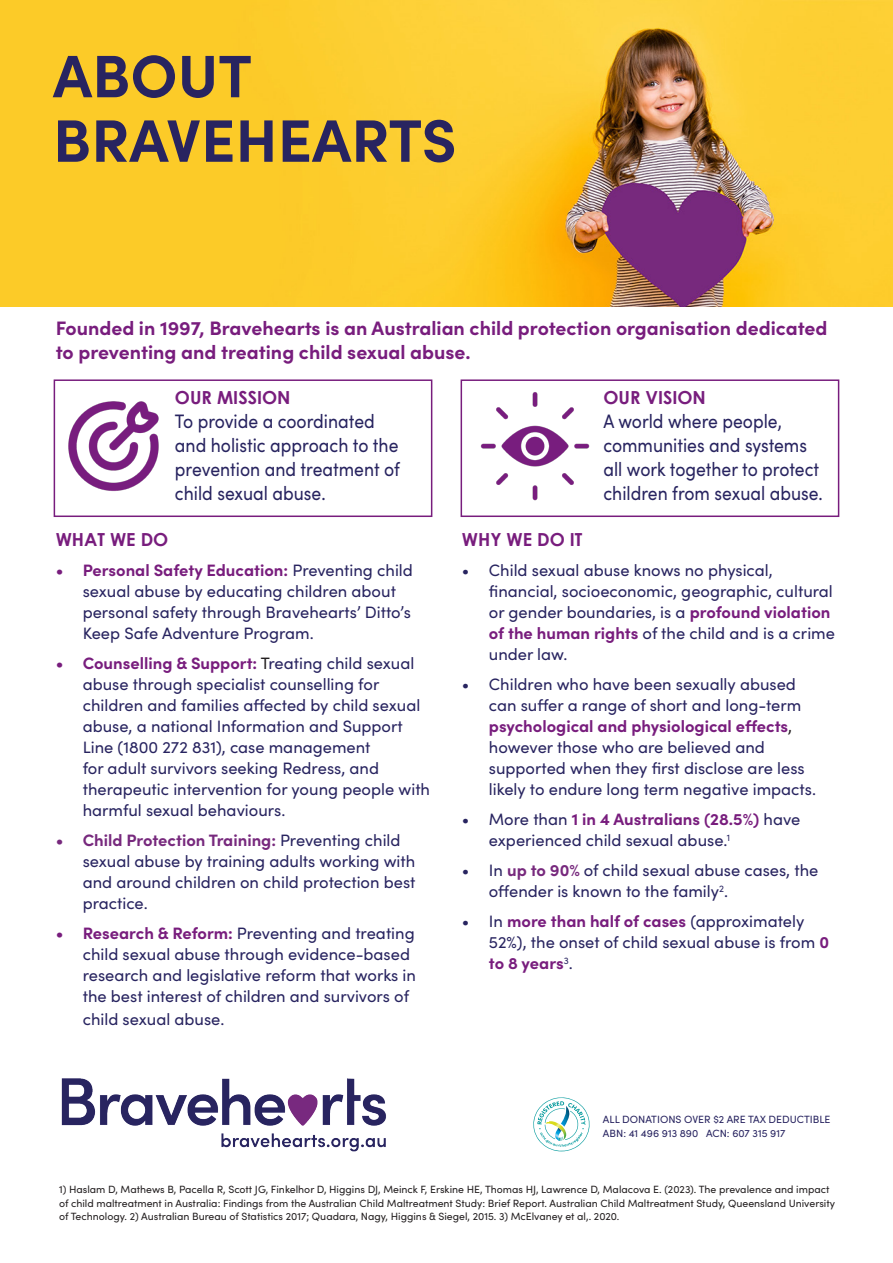
<style>
.page{position:relative;width:893px;height:1263px;background:#fff}
.page>*{position:absolute;margin:0;border:0;box-sizing:border-box;transform-origin:0 0}
.t1{font:700 60px "Sofia Pro";color:#282460}
.t2{font:19.5px/24px "Sofia Pro";color:#282460;scale:.9 1}
.t3{font:700 19.5px/24px "Sofia Pro";color:#781d7d}
.t4{font:700 18px "Century Gothic";color:#781d7d}
.t5{font:16.5px/21px "Sofia Pro";color:#282460}
.t6{font:10.5px/13.5px "Sofia Pro";color:#231f20}
.t7{font:10.5px "Sofia Pro";color:#282460}
.s1{font-weight:700;color:#781d7d}
.s2{color:#231f20}
.s3{font-weight:700;color:#77297d}
</style>
<div class="page">
<img style="left:0;top:0;width:893px;height:306px">
<svg style="left:533px;top:1097px;width:51px;height:55px"></svg>
<img style="left:61px;top:1078px;width:325px;height:74px">
<div style="left:54px;top:379px;width:378px;height:138px;border:2px solid #781d7d"></div>
<div style="left:461px;top:379px;width:378px;height:138px;border:2px solid #781d7d"></div>
<img style="left:480px;top:392px;width:110px;height:109px">
<img style="left:68px;top:401px;width:91px;height:90px">
<p class="t1" style="left:53px;top:30px;width:200px">ABOUT</p>
<p class="t1" style="left:53px;top:95px;width:405px">BRAVEHEARTS</p>
<p class="t3" style="left:56px;top:315px;width:773px">Founded in 1997, Bravehearts is an Australian child protection organisation dedicated to preventing and treating child sexual abuse.</p>
<p class="t4" style="left:175px;top:383px;width:117px">OUR MISSION</p>
<p class="t2" style="left:175px;top:408px;width:251px">To provide a coordinated and holistic approach to the prevention and treatment of child sexual abuse.</p>
<p class="t4" style="left:56px;top:526px;width:114px">WHAT WE DO</p>
<p class="t5" style="left:83px;top:559px;width:332px;text-indent:-27px"><span class="s1">• Personal Safety Education:</span> Preventing child sexual abuse by educating children about personal safety through Bravehearts’ Ditto’s Keep Safe Adventure Program.</p>
<p class="t5" style="left:83px;top:652px;width:349px;text-indent:-27px"><span class="s1">• Counselling &amp; Support:</span> <span class="s2">T</span>reating child sexual abuse through specialist counselling for children and families affected by child sexual abuse, a national Information and Support Line (1800 272 831), case management<br>for adult survivors seeking Redress, and therapeutic intervention for young people with harmful sexual behaviours.</p>
<p class="t5" style="left:83px;top:829px;width:334px;text-indent:-27px"><span class="s3">• Child Protection Training:</span> Preventing child sexual abuse by training adults working with and around children on child protection best practice.</p>
<p class="t5" style="left:83px;top:922px;width:335px;text-indent:-27px"><span class="s1">• Research &amp; Reform:</span> Preventing and treating child sexual abuse through evidence-based research and legislative reform that works in the best interest of children and survivors of</p>
<p class="t5" style="left:83px;top:1007px;width:143px">child sexual abuse.</p>
<p class="t4" style="left:603px;top:383px;width:104px">OUR VISION</p>
<p class="t2" style="left:603px;top:408px;width:245px">A world where people, communities and systems all work together to protect children from sexual abuse.</p>
<p class="t4" style="left:462px;top:526px;width:122px">WHY WE DO IT</p>
<p class="t5" style="left:489px;top:559px;width:348px;text-indent:-27px">• Child sexual abuse knows no physical, financial, socioeconomic, geographic, cultural or gender boundaries, is a <span class="s1">profound violation of the human rights</span> of the child and is a crime under law.</p>
<p class="t5" style="left:489px;top:673px;width:329px;text-indent:-27px">• Children who have been sexually abused can suffer a range of short and long-term <span class="s1">psychological and physiological effects</span><span class="s2">, </span>however those who are believed and supported when they first disclose are less likely to endure long term negative impacts.</p>
<p class="t5" style="left:489px;top:808px;width:313px;text-indent:-27px">• More than <span class="s1">1 in 4 Australians (28.5%)</span> have experienced child sexual abuse.<sup>1</sup></p>
<p class="t5" style="left:489px;top:859px;width:331px;text-indent:-27px">• In <span class="s3">up to 90%</span> of child sexual abuse cases, the offender is known to the family<sup>2</sup>.</p>
<p class="t5" style="left:489px;top:910px;width:342px;text-indent:-27px">• In <span class="s1">more than half of cases</span> (approximately<br>52%), the onset of child sexual abuse is from <span class="s1">0 to 8 years</span><sup>3</sup>.</p>
<p class="t7" style="left:603px;top:1112px;width:229px">ALL DONATIONS OVER $2 ARE TAX DEDUCTIBLE</p>
<p class="t7" style="left:603px;top:1125px;width:184px">ABN: 41 496 913 890 ACN: 607 315 917</p>
<p class="t6" style="left:59px;top:1182px;width:777px">1) Haslam D, Mathews B, Pacella R, Scott JG, Finkelhor D, Higgins DJ, Meinck F, Erskine HE, Thomas HJ, Lawrence D, Malacova E. (2023). The prevalence and impact of child maltreatment in Australia: Findings from the Australian Child Maltreatment Study: Brief Report. Australian Child Maltreatment Study, Queensland University of Technology. 2) Australian Bureau of Statistics 2017; Quadara, Nagy, Higgins &amp; Siegel, 2015. 3) McElvaney et al,. 2020.</p>
</div>
